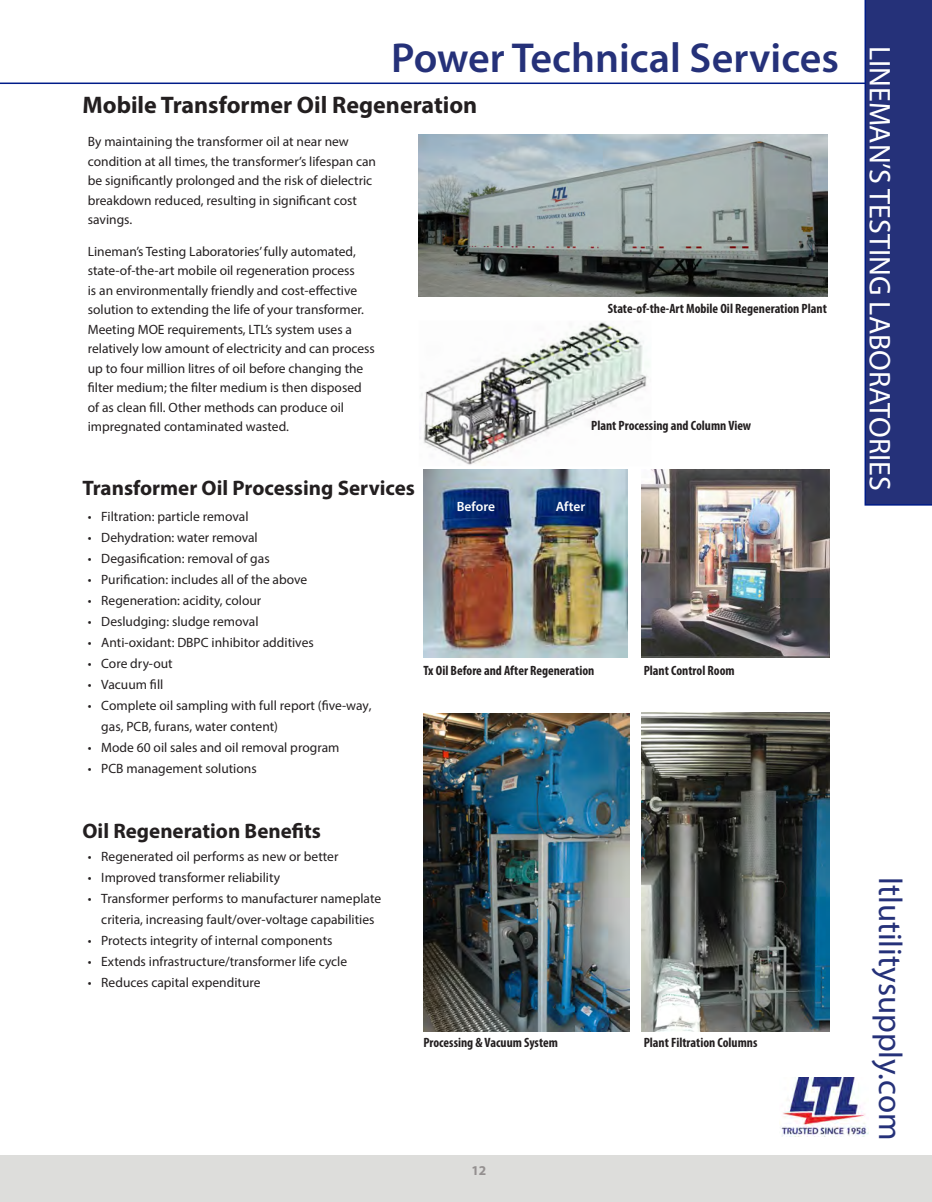
<style>
.page{position:relative;width:932px;height:1202px;background:#fff}
.page>*{position:absolute;margin:0;border:0;box-sizing:border-box;transform-origin:0 0}
.t1{font:600 42px "Myriad Pro";color:#253179}
.t2{font:33px "Myriad Pro";color:#253179}
.t3{font:30px "Myriad Pro";color:#fff}
.t4{font:700 24px "Myriad Pro";color:#231f20}
.t5{font:700 21px "Myriad Pro";color:#231f20}
.Paragraph_Style_1{font:13.5px/19.5px "Myriad Pro";color:#231f20}
.t6{font:700 condensed 13.5px "Myriad Pro";color:#231f20}
.t7{font:600 13.5px "Myriad Pro";color:#fff}
.t8{font:700 13.5px "Myriad Pro";color:#949090}
</style>
<div class="page">
<div style="left:0;top:1155px;width:932px;height:47px;background:#dddddb"></div>
<hr style="left:0;top:82px;width:894px;height:2px;background:#001c88">
<div style="left:864px;top:0;width:68px;height:505px;background:#253179"></div>
<img style="left:781px;top:1077px;width:87px;height:59px">
<img style="left:420px;top:322px;width:229px;height:143px">
<img style="left:418px;top:134px;width:409px;height:162px">
<img style="left:641px;top:469px;width:188px;height:188px">
<img style="left:641px;top:713px;width:188px;height:318px">
<img style="left:424px;top:713px;width:205px;height:318px">
<img style="left:424px;top:469px;width:203px;height:188px">
<p class="t1" style="left:391px;top:32px;width:449px">Power Technical Services</p>
<p class="t4" style="left:82px;top:89px;width:396px">Mobile Transformer Oil Regeneration</p>
<p class="Paragraph_Style_1" style="left:88px;top:131px;width:290px">By maintaining the transformer oil at near new condition at all times, the transformer’s lifespan can be significantly prolonged and the risk of dielectric breakdown reduced, resulting in significant cost savings.</p>
<p class="Paragraph_Style_1" style="left:88px;top:241px;width:288px">Lineman’s Testing Laboratories’ fully automated, state-of-the-art mobile oil regeneration process<br>is an environmentally friendly and cost-effective solution to extending the life of your transformer.<br>Meeting MOE requirements, LTL’s system uses a relatively low amount of electricity and can process up to four million litres of oil before changing the filter medium; the filter medium is then disposed of as clean fill. Other methods can produce oil impregnated contaminated wasted.</p>
<p class="t6" style="left:607px;top:300px;width:220px">State-of-the-Art Mobile Oil Regeneration Plant</p>
<p class="t6" style="left:591px;top:417px;width:161px">Plant Processing and Column View</p>
<p class="t5" style="left:82px;top:474px;width:334px">Transformer Oil Processing Services</p>
<p class="Paragraph_Style_1" style="left:88px;top:507px;width:162px">• Filtration: particle removal</p>
<p class="Paragraph_Style_1" style="left:88px;top:528px;width:171px">• Dehydration: water removal</p>
<p class="Paragraph_Style_1" style="left:88px;top:549px;width:183px">• Degasification: removal of gas</p>
<p class="Paragraph_Style_1" style="left:88px;top:570px;width:221px">• Purification: includes all of the above</p>
<p class="Paragraph_Style_1" style="left:88px;top:591px;width:175px">• Regeneration: acidity, colour</p>
<p class="Paragraph_Style_1" style="left:88px;top:612px;width:172px">• Desludging: sludge removal</p>
<p class="Paragraph_Style_1" style="left:88px;top:633px;width:227px">• Anti-oxidant: DBPC inhibitor additives</p>
<p class="Paragraph_Style_1" style="left:88px;top:654px;width:86px">• Core dry-out</p>
<p class="Paragraph_Style_1" style="left:88px;top:675px;width:77px">• Vacuum fill</p>
<p class="Paragraph_Style_1" style="left:101px;top:695px;width:272px;line-height:21px;text-indent:-14px">• Complete oil sampling with full report (five-way, gas, PCB, furans, water content)</p>
<p class="Paragraph_Style_1" style="left:88px;top:738px;width:253px">• Mode 60 oil sales and oil removal program</p>
<p class="Paragraph_Style_1" style="left:88px;top:759px;width:170px">• PCB management solutions</p>
<p class="t7" style="left:457px;top:497px;width:40px">Before</p>
<p class="t7" style="left:555px;top:497px;width:31px">After</p>
<p class="t6" style="left:423px;top:662px;width:172px">Tx Oil Before and After Regeneration</p>
<p class="t6" style="left:643px;top:662px;width:92px">Plant Control Room</p>
<p class="t5" style="left:82px;top:816px;width:240px">Oil Regeneration Benefits</p>
<p class="Paragraph_Style_1" style="left:88px;top:846px;width:252px">• Regenerated oil performs as new or better</p>
<p class="Paragraph_Style_1" style="left:88px;top:867px;width:194px">• Improved transformer reliability</p>
<p class="Paragraph_Style_1" style="left:88px;top:888px;width:295px;line-height:21px;text-align:center">• Transformer performs to manufacturer nameplate criteria, increasing fault/over-voltage capabilities</p>
<p class="Paragraph_Style_1" style="left:88px;top:930px;width:246px">• Protects integrity of internal components</p>
<p class="Paragraph_Style_1" style="left:88px;top:951px;width:261px">• Extends infrastructure/transformer life cycle</p>
<p class="Paragraph_Style_1" style="left:88px;top:972px;width:174px">• Reduces capital expenditure</p>
<p class="t6" style="left:423px;top:1034px;width:136px">Processing &amp; Vacuum System</p>
<p class="t6" style="left:643px;top:1033px;width:115px">Plant Filtration Columns</p>
<p class="t8" style="left:471px;top:1161px;width:16px">12</p>
<p class="t3" style="left:898px;top:46px;width:446px;rotate:90deg">LINEMAN’S TESTING LABORATORIES</p>
<p class="t2" style="left:910px;top:877px;width:265px;rotate:90deg">ltlutilitysupply.com</p>
</div>
